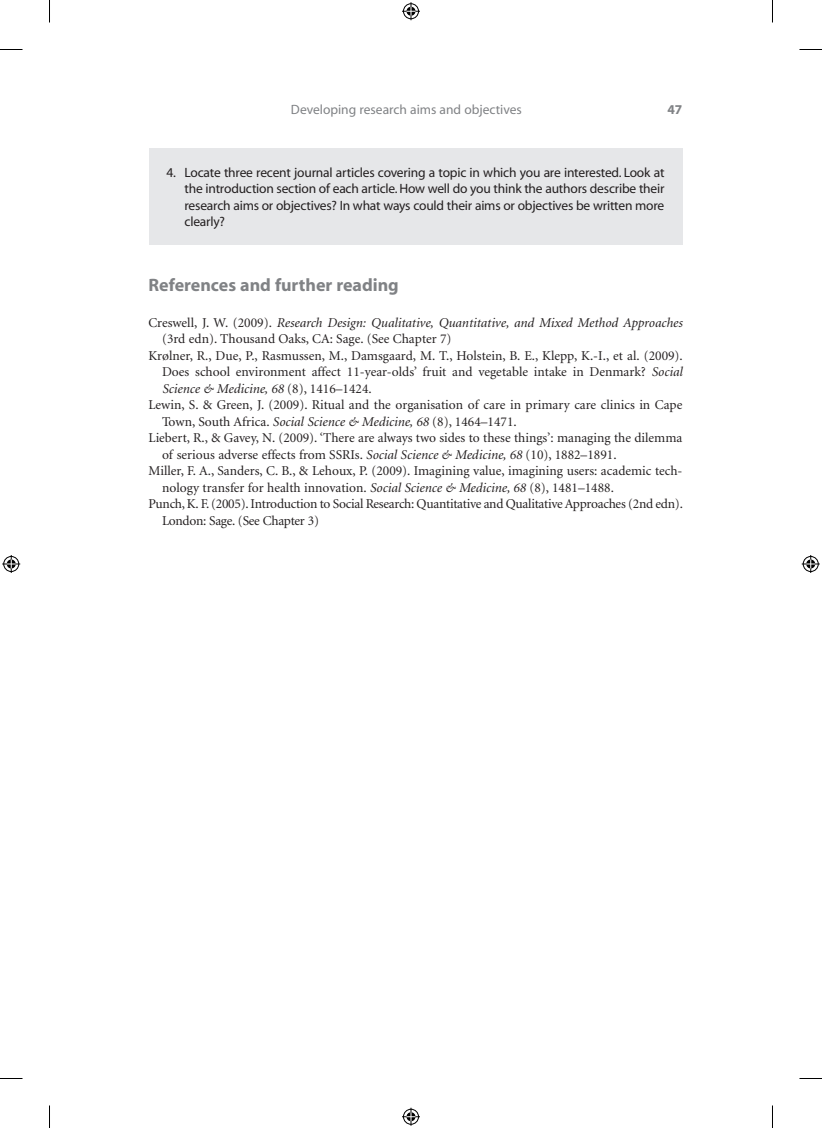
<style>
.page{position:relative;width:822px;height:1128px;background:#fff}
.page>*{position:absolute;margin:0;border:0;box-sizing:border-box;transform-origin:0 0}
.t1{font:700 18px "Myriad";color:#808285}
.t2{font:13.5px "Minion";color:#231f20}
.t3{font:13.5px/16.5px "Myriad";letter-spacing:-.015em;color:#231f20;text-align:justify}
.t4{font:italic 13.5px "Minion";color:#231f20}
.t5{font:13.5px "Minion";letter-spacing:-.02em;color:#231f20}
.t6{font:13.5px "Myriad";color:#808285}
.t7{font:700 13.5px "Myriad";color:#808285}
.s1{font-style:normal}
.s2{font-style:italic}
</style>
<div class="page">
<div style="left:148px;top:148px;width:534px;height:97px;background:#e6e7e9"></div>
<svg style="left:0;top:49px;width:22px;height:1px"></svg>
<svg style="left:799px;top:49px;width:23px;height:1px"></svg>
<svg style="left:0;top:1078px;width:22px;height:1px"></svg>
<svg style="left:799px;top:1078px;width:23px;height:1px"></svg>
<svg style="left:49px;top:0;width:1px;height:22px"></svg>
<svg style="left:49px;top:1105px;width:1px;height:23px"></svg>
<svg style="left:772px;top:0;width:1px;height:22px"></svg>
<svg style="left:772px;top:1105px;width:1px;height:23px"></svg>
<svg style="left:402px;top:2px;width:18px;height:18px"></svg>
<svg style="left:402px;top:1108px;width:18px;height:18px"></svg>
<svg style="left:2px;top:555px;width:18px;height:18px"></svg>
<svg style="left:802px;top:555px;width:18px;height:18px"></svg>
<p class="t6" style="left:291px;top:102px;width:232px">Developing research aims and objectives</p>
<p class="t7" style="left:667px;top:102px;width:16px">47</p>
<p class="t3" style="left:184px;top:164px;width:481px;text-indent:-18px">4. Locate three recent journal articles covering a topic in which you are interested. Look at the introduction section of each article. How well do you think the authors describe their research aims or objectives? In what ways could their aims or objectives be written more clearly?</p>
<h1 class="t1" style="left:148px;top:275px;width:252px">References and further reading</h1>
<p class="t4" style="left:148px;top:316px;width:535px"><span class="s1">Creswell, J. W. (2009).</span> Research Design: Qualitative, Quantitative, and Mixed Method Approaches</p>
<p class="t2" style="left:162px;top:332px;width:291px">(3rd edn). Thousand Oaks, CA: Sage. (See Chapter 7)</p>
<p class="t2" style="left:148px;top:349px;width:536px">Krølner, R., Due, P., Rasmussen, M., Damsgaard, M. T., Holstein, B. E., Klepp, K.-I., et al. (2009).</p>
<p class="t2" style="left:162px;top:365px;width:522px">Does school environment affect 11-year-olds’ fruit and vegetable intake in Denmark? <span class="s2">Social</span></p>
<p class="t4" style="left:162px;top:382px;width:211px">Science &amp; Medicine, 68 <span class="s1">(8), 1416–1424.</span></p>
<p class="t2" style="left:148px;top:398px;width:535px">Lewin, S. &amp; Green, J. (2009). Ritual and the organisation of care in primary care clinics in Cape</p>
<p class="t2" style="left:162px;top:415px;width:356px">Town, South Africa. <span class="s2">Social Science &amp; Medicine, 68</span> (8), 1464–1471.</p>
<p class="t2" style="left:148px;top:431px;width:535px">Liebert, R., &amp; Gavey, N. (2009). ‘There are always two sides to these things’: managing the dilemma</p>
<p class="t2" style="left:162px;top:448px;width:456px">of serious adverse effects from SSRIs. <span class="s2">Social Science &amp; Medicine, 68</span> (10), 1882–1891.</p>
<p class="t2" style="left:149px;top:464px;width:535px">Miller, F. A., Sanders, C. B., &amp; Lehoux, P. (2009). Imagining value, imagining users: academic tech-</p>
<p class="t2" style="left:162px;top:481px;width:453px">nology transfer for health innovation. <span class="s2">Social Science &amp; Medicine, 68</span> (8), 1481–1488.</p>
<p class="t5" style="left:149px;top:497px;width:536px">Punch, K. F. (2005). Introduction to Social Research: Quantitative and Qualitative Approaches (2nd edn).</p>
<p class="t5" style="left:162px;top:514px;width:158px">London: Sage. (See Chapter 3)</p>
</div>
